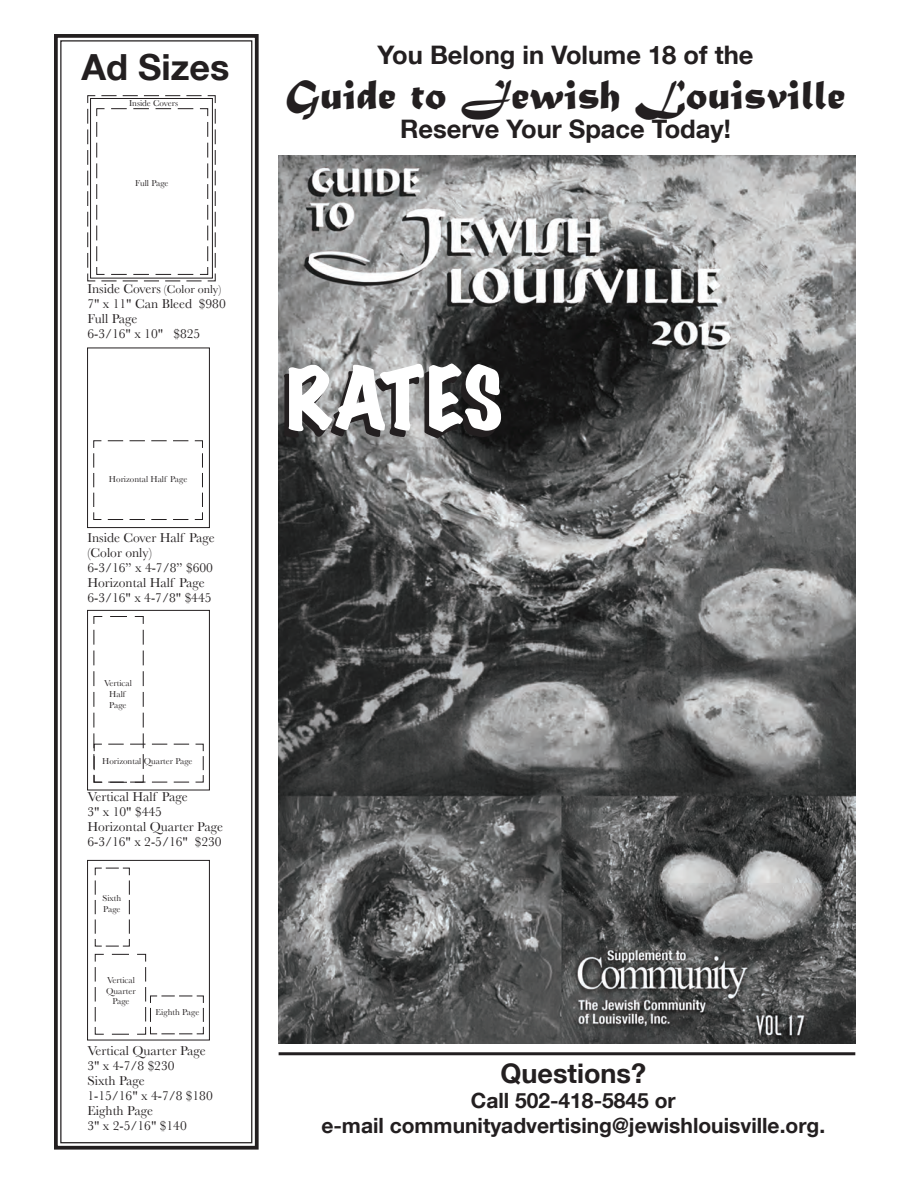
<style>
.page{position:relative;width:918px;height:1188px;background:#fff}
.page>*{position:absolute;margin:0;border:0;box-sizing:border-box;transform-origin:0 0}
.t1{font:expanded 77.25px "Marker Felt";letter-spacing:.015em;color:#fff}
.t2{font:43.5px "Matura MT Script Capitals";color:#231f20}
.t3{font:700 36px "Helvetica Neue LT Com";color:#231f20}
.t4{font:700 27px "Helvetica Neue LT Com";color:#231f20}
.t5{font:700 25.5px "Helvetica Neue LT Com";color:#231f20}
.t6{font:700 21px/25.2px "Helvetica Neue LT Com";color:#231f20;text-align:center}
.t7{font:13.5px/15px "Baskerville";color:#231f20}
.t8{font:9px/10.8px "Baskerville";color:#231f20;text-align:center}
.s1{font-size:12px}
</style>
<div class="page">
<svg style="left:54px;top:34px;width:205px;height:1116px"></svg>
<div style="left:60px;top:40px;width:192px;height:1103px;border:1px solid #231f20"></div>
<img style="left:279px;top:155px;width:576px;height:889px">
<div style="left:87px;top:610px;width:123px;height:180px;border:1px solid #231f20"></div>
<svg style="left:93px;top:616px;width:111px;height:167px"></svg>
<svg style="left:93px;top:440px;width:110px;height:80px"></svg>
<div style="left:87px;top:348px;width:123px;height:180px;border:1px solid #231f20"></div>
<hr style="left:279px;top:1052px;width:576px;height:3px;background:#231f20">
<svg style="left:87px;top:95px;width:129px;height:187px"></svg>
<div style="left:87px;top:860px;width:123px;height:180px;border:1px solid #231f20"></div>
<svg style="left:94px;top:954px;width:110px;height:81px"></svg>
<svg style="left:94px;top:867px;width:36px;height:80px"></svg>
<h3 class="t3" style="left:82px;top:44px;width:149px">Ad Sizes</h3>
<p class="t8" style="left:129px;top:98px;width:51px">Inside Covers</p>
<p class="t8" style="left:135px;top:177px;width:35px">Full Page</p>
<p class="t7" style="left:87px;top:281px;width:140px">Inside Covers <span class="s1">(Color only)<br></span>7" x 11" Can Bleed $980<br>Full Page<br>6-3/16" x 10" $825</p>
<p class="t8" style="left:109px;top:474px;width:80px">Horizontal Half Page</p>
<p class="t7" style="left:87px;top:530px;width:129px">Inside Cover Half Page (Color only)<br>6-3/16” x 4-7/8” $600<br>Horizontal Half Page<br>6-3/16" x 4-7/8" $445</p>
<p class="t8" style="left:104px;top:678px;width:29px">Vertical<br>Half<br>Page</p>
<p class="t8" style="left:102px;top:755px;width:92px">Horizontal Quarter Page</p>
<p class="t7" style="left:87px;top:789px;width:137px">Vertical Half Page<br>3" x 10" $445<br>Horizontal Quarter Page<br>6-3/16" x 2-5/16" $230</p>
<p class="t8" style="left:103px;top:892px;width:20px;text-align:left">Sixth<br>Page</p>
<p class="t8" style="left:106px;top:974px;width:31px">Vertical<br>Quarter<br>Page</p>
<p class="t8" style="left:156px;top:1006px;width:45px">Eighth Page</p>
<p class="t7" style="left:87px;top:1043px;width:127px">Vertical Quarter Page<br>3" x 4-7/8 $230<br>Sixth Page<br>1-15/16" x 4-7/8 $180<br>Eighth Page<br>3" x 2-5/16" $140</p>
<h3 class="t5" style="left:378px;top:39px;width:377px">You Belong in Volume 18 of the</h3>
<h2 class="t2" style="left:286px;top:68px;width:561px">Guide to Jewish Louisville</h2>
<h3 class="t5" style="left:400px;top:113px;width:332px">Reserve Your Space Today!</h3>
<h1 class="t1" style="left:287px;top:341px;width:218px">RATES</h1>
<h3 class="t4" style="left:501px;top:1056px;width:147px">Questions?</h3>
<h3 class="t6" style="left:321px;top:1088px;width:505px">Call 502-418-5845 or<br>e-mail communityadvertising@jewishlouisville.org.</h3>
</div>
